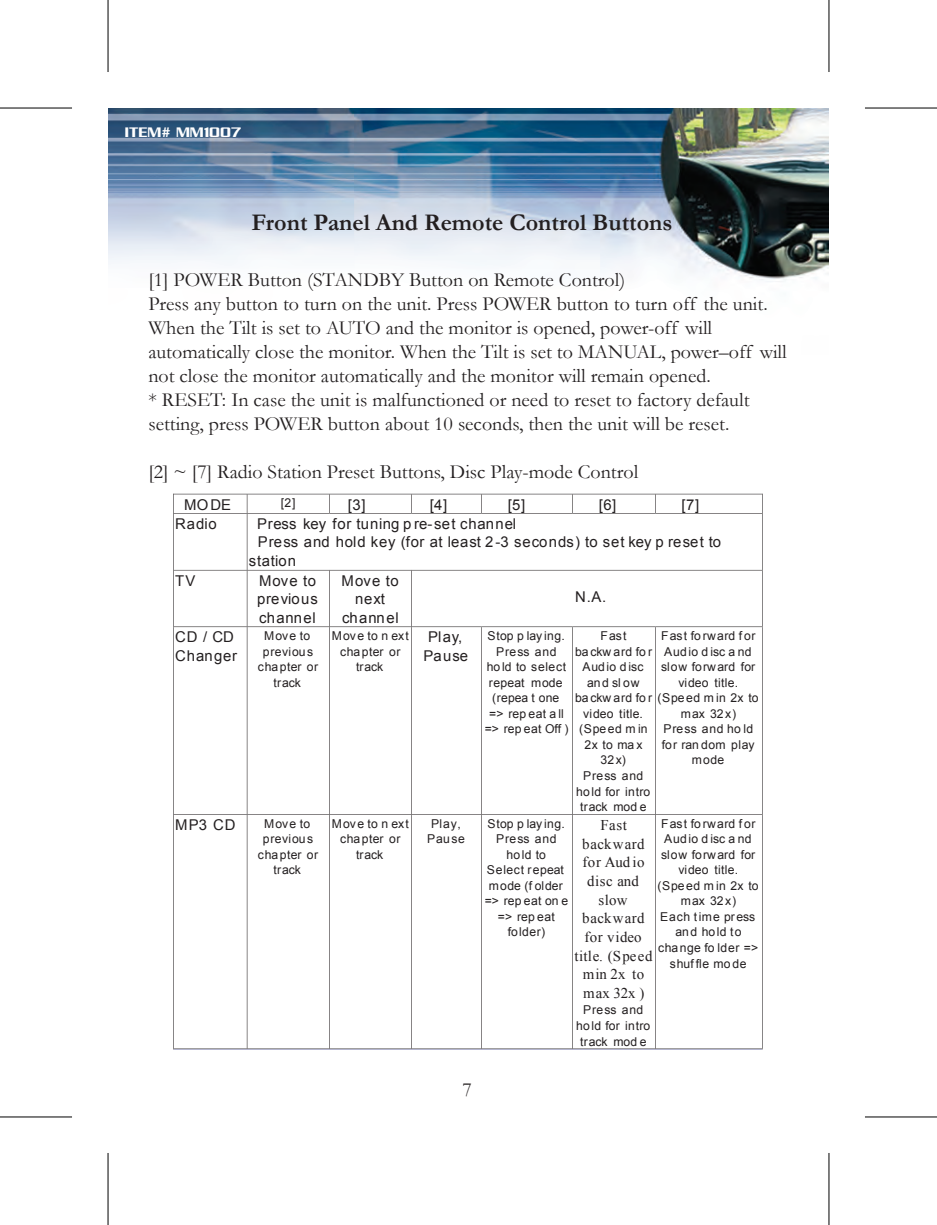
<style>
.page{position:relative;width:937px;height:1225px;background:#fff}
.page>*{position:absolute;margin:0;border:0;box-sizing:border-box;transform-origin:0 0}
.t1{font:700 24px "Garamond";color:#231f20}
.t2{font:20px/24px "Garamond";color:#231f20}
.t3{font:15px "Serpentine Sans ICG";color:#fff}
.t4{font:14.8px/18.6px "Arial";letter-spacing:.05em;color:#231f20}
.t5{font:14.8px/18.6px "Times New Roman";letter-spacing:.03em;color:#231f20;text-align:center}
.t6{font:14.8px "Arial";letter-spacing:.03em;color:#231f20}
.t7{font:12.2px/15.6px "Arial";letter-spacing:.02em;color:#231f20;text-align:center}
.t8{font:12.2px/15.4px "Arial";letter-spacing:.065em;color:#231f20;text-align:center}
.t9{font:12.2px "Arial";letter-spacing:.055em;color:#231f20}
</style>
<div class="page">
<img style="left:108px;top:108px;width:720px;height:386px">
<svg style="left:107px;top:0;width:2px;height:72px"></svg>
<svg style="left:0;top:107px;width:72px;height:2px"></svg>
<svg style="left:0;top:1116px;width:72px;height:1px"></svg>
<svg style="left:107px;top:1153px;width:2px;height:72px"></svg>
<svg style="left:828px;top:0;width:1px;height:72px"></svg>
<svg style="left:865px;top:107px;width:72px;height:2px"></svg>
<svg style="left:865px;top:1116px;width:72px;height:1px"></svg>
<svg style="left:828px;top:1153px;width:1px;height:72px"></svg>
<svg style="left:173px;top:494px;width:590px;height:556px"></svg>
<p class="t3" style="left:125px;top:124px;width:118px">ITEM# MM1007</p>
<p class="t1" style="left:251px;top:208px;width:422px">Front Panel And Remote Control Buttons</p>
<p class="t2" style="left:148px;top:268px;width:640px">[1] POWER Button (STANDBY Button on Remote Control)<br>Press any button to turn on the unit. Press POWER button to turn off the unit.<br>When the Tilt is set to AUTO and the monitor is opened, power-off will automatically close the monitor. When the Tilt is set to MANUAL, power–off will not close the monitor automatically and the monitor will remain opened.<br>* RESET: In case the unit is malfunctioned or need to reset to factory default setting, press POWER button about 10 seconds, then the unit will be reset.</p>
<p class="t2" style="left:148px;top:460px;width:491px">[2] ~ [7] Radio Station Preset Buttons, Disc Play-mode Control</p>
<p class="t4" style="left:184px;top:495px;width:48px">MODE</p>
<p class="t7" style="left:281px;top:495px;width:16px">[2]</p>
<p class="t4" style="left:348px;top:495px;width:19px">[3]</p>
<p class="t4" style="left:430px;top:495px;width:19px">[4]</p>
<p class="t4" style="left:508px;top:495px;width:19px">[5]</p>
<p class="t4" style="left:599px;top:495px;width:19px">[6]</p>
<p class="t4" style="left:681px;top:495px;width:19px">[7]</p>
<p class="t4" style="left:175px;top:514px;width:43px">Radio</p>
<p class="t6" style="left:257px;top:515px;width:261px">Press key for tuning p re-set channel</p>
<p class="t4" style="left:258px;top:533px;width:465px">Press and hold key (for at least 2-3 seconds) to set key p reset to</p>
<p class="t4" style="left:249px;top:551px;width:49px">station</p>
<p class="t4" style="left:175px;top:571px;width:21px">TV</p>
<p class="t4" style="left:257px;top:571px;width:62px">Move to previous channel</p>
<p class="t4" style="left:342px;top:571px;width:59px;text-align:center">Move to next channel</p>
<p class="t4" style="left:575px;top:587px;width:33px">N.A.</p>
<p class="t4" style="left:175px;top:628px;width:63px">CD / CD<br>Changer</p>
<p class="t7" style="left:258px;top:628px;width:62px">Move to previous chapter or track</p>
<p class="t7" style="left:332px;top:628px;width:79px">Move to n ext chapter or track</p>
<p class="t4" style="left:423px;top:628px;width:46px;text-align:center">Play,<br>Pause</p>
<p class="t7" style="left:485px;top:628px;width:85px">Stop p lay ing.<br>Press and hold to select repeat mode (repea t one =&gt; rep eat a ll =&gt; rep eat Off )</p>
<p class="t7" style="left:600px;top:628px;width:27px">Fast</p>
<p class="t7" style="left:661px;top:628px;width:96px">Fast forward f or<br>Audio d isc a nd slow forward for video title.</p>
<p class="t7" style="left:662px;top:706px;width:94px">max 32x)<br>Press and ho ld for ran dom play mode</p>
<p class="t7" style="left:575px;top:643px;width:79px">backw ard fo r</p>
<p class="t7" style="left:582px;top:659px;width:62px">Audio d isc</p>
<p class="t7" style="left:587px;top:674px;width:54px">and slow</p>
<p class="t7" style="left:575px;top:690px;width:185px">backw ard fo r (Speed m in 2x to</p>
<p class="t7" style="left:583px;top:706px;width:61px">video title.</p>
<p class="t7" style="left:579px;top:721px;width:70px">(Speed m in</p>
<p class="t7" style="left:584px;top:737px;width:60px">2x to ma x</p>
<p class="t7" style="left:600px;top:752px;width:27px">32x)</p>
<p class="t9" style="left:583px;top:769px;width:62px">Press and</p>
<p class="t7" style="left:576px;top:783px;width:75px">hold for intro</p>
<p class="t7" style="left:580px;top:799px;width:68px">track mod e</p>
<p class="t4" style="left:175px;top:815px;width:62px">MP3 CD</p>
<p class="t7" style="left:258px;top:815px;width:62px">Move to previous chapter or track</p>
<p class="t7" style="left:332px;top:815px;width:79px">Move to n ext chapter or track</p>
<p class="t8" style="left:427px;top:815px;width:39px">Play,<br>Pause</p>
<p class="t7" style="left:485px;top:815px;width:85px">Stop p lay ing.<br>Press and hold to<br>Select repeat mode (f older =&gt; rep eat on e =&gt; rep eat folder)</p>
<p class="t5" style="left:574px;top:815px;width:79px">Fast backward for Aud io disc and slow backward for video title. (Speed min 2x to max 32x )</p>
<p class="t7" style="left:576px;top:1002px;width:75px">Press and hold for intro track mod e</p>
<p class="t7" style="left:657px;top:815px;width:103px">Fast forward f or<br>Audio d isc a nd slow forward for video title. (Speed m in 2x to max 32x)<br>Each time press and hold to change fo lder =&gt; shuf fle mo de</p>
<p class="t2" style="left:462px;top:1077px;width:11px">7</p>
</div>
